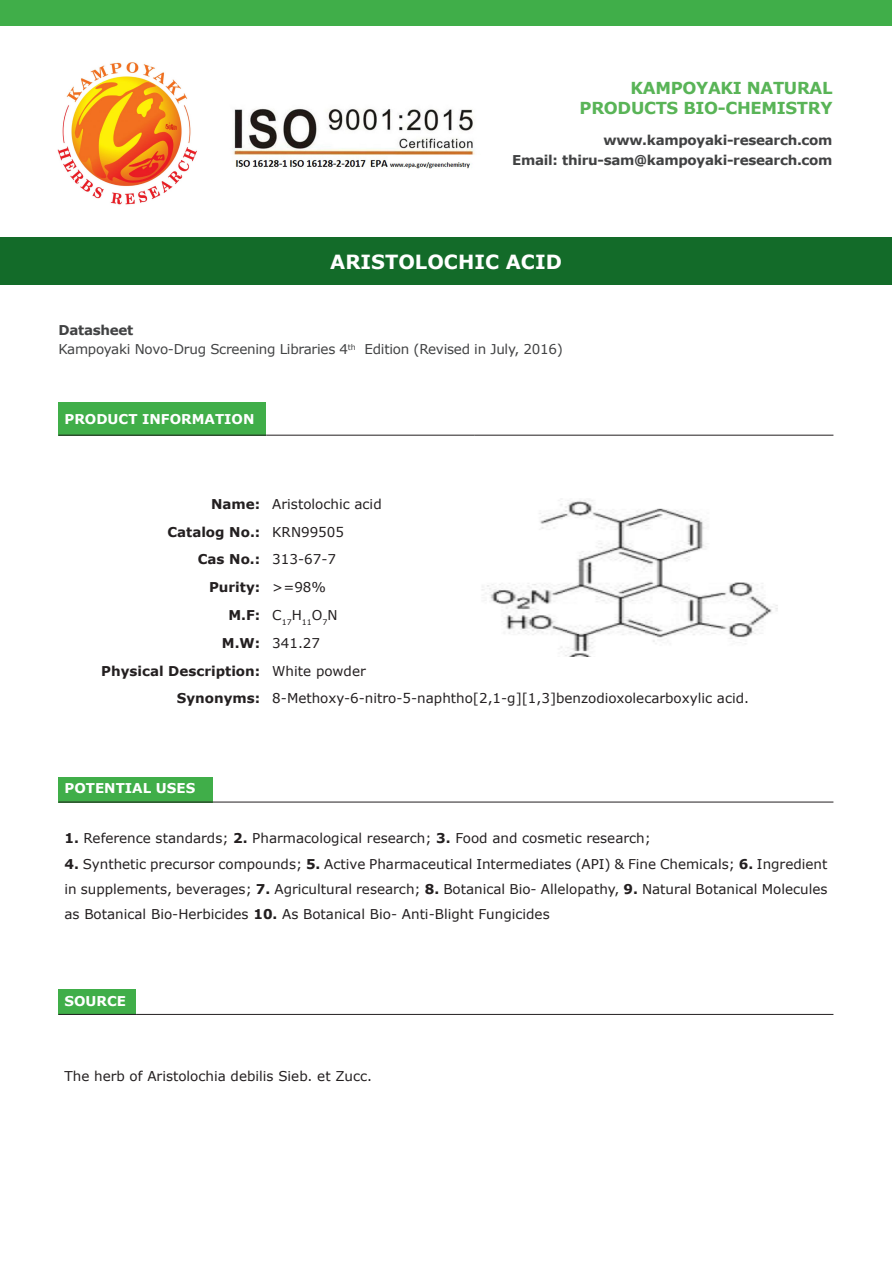
<style>
.page{position:relative;width:893px;height:1263px;background:#fff}
.page>*{position:absolute;margin:0;border:0;box-sizing:border-box;transform-origin:0 0}
.t1{font:700 19.5px "Verdana";color:#fff}
.t2{font:700 16.5px "Verdana";letter-spacing:-.02em;color:#59b457}
.t3{font:13.5px/25.2px "Verdana";color:#231f20;text-align:justify}
.t4{font:700 13.5px "Verdana";letter-spacing:-.02em;color:#414243}
.t5{font:700 13.5px "Verdana";color:#231f20}
.t6{font:13.5px "Verdana";letter-spacing:-.02em;color:#414243}
.t7{font:700 13.5px "Verdana";color:#fff}
.t8{font:7.8px "Verdana";color:#231f20}
.s1{font-weight:700}
</style>
<div class="page">
<img style="left:232px;top:108px;width:243px;height:61px">
<img style="left:57px;top:62px;width:140px;height:143px">
<div style="left:1px;top:0;width:891px;height:26px;background:#40ae49"></div>
<div style="left:1px;top:238px;width:891px;height:47px;background:#136b29"></div>
<div style="left:58px;top:402px;width:208px;height:33px;background:#40ae49"></div>
<hr style="left:58px;top:435px;width:208px;height:1px;background:#231f20">
<hr style="left:266px;top:435px;width:209px;height:1px;background:#231f20">
<hr style="left:475px;top:435px;width:358px;height:1px;background:#231f20">
<img style="left:482px;top:500px;width:296px;height:156px">
<div style="left:58px;top:777px;width:155px;height:25px;background:#40ae49"></div>
<hr style="left:58px;top:802px;width:155px;height:1px;background:#231f20">
<hr style="left:213px;top:802px;width:620px;height:1px;background:#231f20">
<div style="left:58px;top:989px;width:78px;height:25px;background:#40ae49"></div>
<hr style="left:58px;top:1014px;width:78px;height:1px;background:#231f20">
<hr style="left:136px;top:1014px;width:697px;height:1px;background:#231f20">
<p class="t2" style="left:631px;top:78px;width:203px">KAMPOYAKI NATURAL</p>
<p class="t2" style="left:580px;top:97px;width:254px">PRODUCTS BIO-CHEMISTRY</p>
<p class="t4" style="left:603px;top:132px;width:231px">www.kampoyaki-research.com</p>
<p class="t4" style="left:512px;top:151px;width:322px">Email: thiru-sam@kampoyaki-research.com</p>
<p class="t1" style="left:330px;top:249px;width:233px">ARISTOLOCHIC ACID</p>
<p class="t4" style="left:58px;top:321px;width:76px">Datasheet</p>
<p class="t6" style="left:58px;top:341px;width:506px">Kampoyaki Novo-Drug Screening Libraries 4<sup>th</sup> Edition (Revised in July, 2016)</p>
<p class="t7" style="left:64px;top:410px;width:192px">PRODUCT INFORMATION</p>
<p class="t5" style="left:211px;top:495px;width:51px">Name:</p>
<p class="t3" style="left:272px;top:491px;width:111px">Aristolochic acid</p>
<p class="t5" style="left:167px;top:523px;width:94px">Catalog No.:</p>
<p class="t3" style="left:272px;top:519px;width:73px">KRN99505</p>
<p class="t5" style="left:198px;top:551px;width:64px">Cas No.:</p>
<p class="t3" style="left:272px;top:547px;width:65px">313-67-7</p>
<p class="t5" style="left:209px;top:578px;width:53px">Purity:</p>
<p class="t3" style="left:272px;top:575px;width:55px">&gt;=98%</p>
<p class="t5" style="left:228px;top:606px;width:33px">M.F:</p>
<p class="t8" style="left:272px;top:617px;width:67px"><sup>C</sup>17<sup>H</sup>11<sup>O</sup>7<sup>N</sup></p>
<p class="t5" style="left:222px;top:634px;width:40px">M.W:</p>
<p class="t3" style="left:272px;top:630px;width:49px">341.27</p>
<p class="t5" style="left:101px;top:662px;width:161px">Physical Description:</p>
<p class="t3" style="left:272px;top:658px;width:95px">White powder</p>
<p class="t5" style="left:177px;top:690px;width:85px">Synonyms:</p>
<p class="t3" style="left:272px;top:686px;width:478px">8-Methoxy-6-nitro-5-naphtho[2,1-g][1,3]benzodioxolecarboxylic acid.</p>
<p class="t7" style="left:64px;top:780px;width:132px">POTENTIAL USES</p>
<p class="t3" style="left:64px;top:826px;width:588px"><span class="s1">1.</span> Reference standards; <span class="s1">2.</span> Pharmacological research; <span class="s1">3.</span> Food and cosmetic research;</p>
<p class="t3" style="left:64px;top:851px;width:764px"><span class="s1">4.</span> Synthetic precursor compounds; <span class="s1">5.</span> Active Pharmaceutical Intermediates (API) &amp; Fine Chemicals; <span class="s1">6.</span> Ingredient in supplements, beverages; <span class="s1">7.</span> Agricultural research; <span class="s1">8.</span> Botanical Bio- Allelopathy, <span class="s1">9.</span> Natural Botanical Molecules as Botanical Bio-Herbicides <span class="s1">10.</span> As Botanical Bio- Anti-Blight Fungicides</p>
<p class="t7" style="left:64px;top:992px;width:63px">SOURCE</p>
<p class="t3" style="left:64px;top:1064px;width:309px">The herb of Aristolochia debilis Sieb. et Zucc.</p>
</div>
